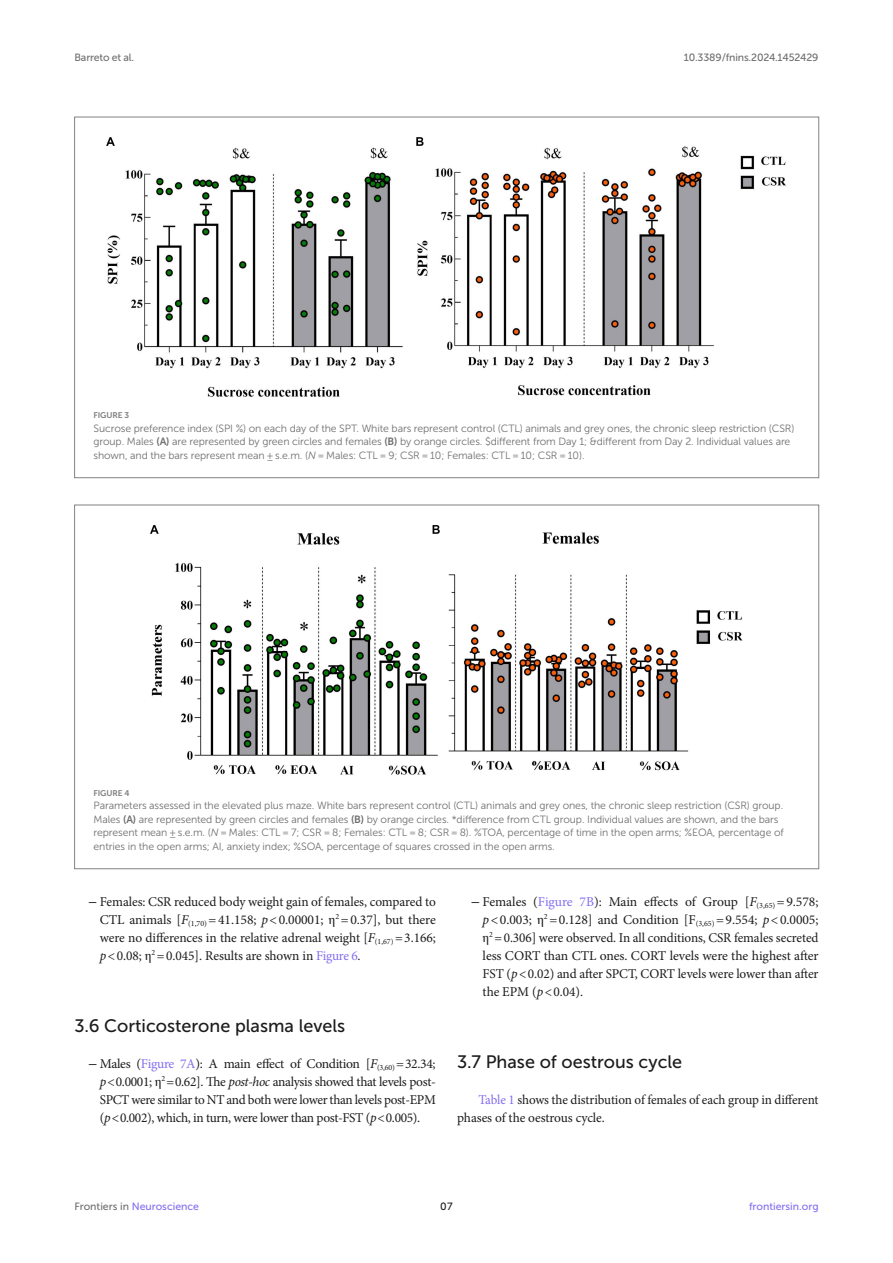
<style>
.page{position:relative;width:893px;height:1263px;background:#fff}
.page>*{position:absolute;margin:0;border:0;box-sizing:border-box;transform-origin:0 0}
.HEAD_2{font:18px "Museo Sans 500";color:#1b1c1b}
.BL_BLW{font:13.5px/18px "Minion Pro";letter-spacing:-.01em;color:#1b1c1b;text-align:justify}
.BL_MID{font:13.5px/18px "Minion Pro";letter-spacing:-.025em;color:#1b1c1b;text-align:justify}
.TEXT_FLUSH{font:13.5px/18px "Minion Pro";letter-spacing:-.01em;color:#1b1c1b}
.FIG_LEG{font:10.5px/13.5px "Museo Sans 300";letter-spacing:-.01em;color:#706f70}
.t1{font:10.5px "Museo Sans 500";letter-spacing:-.015em;color:#706f70}
.t2{font:10.5px "Museo Sans 500";color:#856df0}
.t3{font:10.5px "Museo Sans 500";color:#1b1c1b}
.FIG_HD{font:8.25px "Museo Sans 700";letter-spacing:-.01em;color:#7e7f7f}
.s1{font-family:"Museo Sans 700"}
.s2{font-style:italic}
.s3{font-family:"STIX General"}
.s4{color:#856df0}
.s5{color:#706f70}
</style>
<div class="page">
<img style="left:106px;top:137px;width:680px;height:260px">
<img style="left:150px;top:525px;width:593px;height:250px">
<p class="t1" style="left:74px;top:51px;width:61px">Barreto et al.</p>
<p class="t1" style="left:684px;top:51px;width:136px">10.3389/fnins.2024.1452429</p>
<p class="FIG_HD" style="left:94px;top:411px;width:37px">FIGURE 3</p>
<p class="FIG_LEG" style="left:94px;top:421px;width:702px">Sucrose preference index (SPI %) on each day of the SPT. White bars represent control (CTL) animals and grey ones, the chronic sleep restriction (CSR) group. Males <span class="s1">(A)</span> are represented by green circles and females <span class="s1">(B)</span> by orange circles. $different from Day 1; &amp;different from Day 2. Individual values are shown, and the bars represent mean ± s.e.m. (<span class="s2">N</span> = Males: CTL = 9; CSR = 10; Females: CTL = 10; CSR = 10).</p>
<p class="FIG_HD" style="left:94px;top:788px;width:37px">FIGURE 4</p>
<p class="FIG_LEG" style="left:94px;top:799px;width:692px">Parameters assessed in the elevated plus maze. White bars represent control (CTL) animals and grey ones, the chronic sleep restriction (CSR) group.<br>Males <span class="s1">(A)</span> are represented by green circles and females <span class="s1">(B)</span> by orange circles. *difference from CTL group. Individual values are shown, and the bars represent mean ± s.e.m. (<span class="s2">N</span> = Males: CTL = 7; CSR = 8; Females: CTL = 8; CSR = 8). %TOA, percentage of time in the open arms; %EOA, percentage of entries in the open arms; AI, anxiety index; %SOA, percentage of squares crossed in the open arms.</p>
<p class="BL_BLW" style="left:100px;top:893px;width:337px;text-indent:-12px"><span class="s3">−</span> Females: CSR reduced body weight gain of females, compared to CTL animals [<span class="s2">F</span><sub>(1,70)</sub> =41.158; <span class="s2">p</span>&lt;0.00001; <span class="s3">η</span><sup>2</sup> =0.37], but there were no differences in the relative adrenal weight [<span class="s2">F</span><sub>(1,67)</sub> =3.166; <span class="s2">p</span>&lt;0.08; <span class="s3">η</span><sup>2</sup> =0.045]. Results are shown in <span class="s4">Figure 6</span>.</p>
<p class="HEAD_2" style="left:74px;top:1016px;width:272px">3.6 Corticosterone plasma levels</p>
<p class="BL_MID" style="left:100px;top:1055px;width:337px;text-indent:-12px"><span class="s3">−</span> Males (<span class="s4">Figure 7A</span>): A main effect of Condition [<span class="s2">F</span><sub>(3,60)</sub> =32.34; <span class="s2">p</span>&lt;0.0001; <span class="s3">η</span><sup>2</sup> =0.62]. The <span class="s2">post-hoc</span> analysis showed that levels post-SPCT were similar to NT and both were lower than levels post-EPM (<span class="s2">p</span>&lt;0.002), which, in turn, were lower than post-FST (<span class="s2">p</span>&lt;0.005).</p>
<p class="BL_BLW" style="left:483px;top:893px;width:337px;text-indent:-12px"><span class="s3">−</span> Females (<span class="s4">Figure 7B</span>): Main effects of Group [<span class="s2">F</span><sub>(3,65)</sub> =9.578; <span class="s2">p</span>&lt;0.003; <span class="s3">η</span><sup>2</sup> =0.128] and Condition [F<sub>(3,65)</sub> =9.554; <span class="s2">p</span>&lt;0.0005; <span class="s3">η</span><sup>2</sup> =0.306] were observed. In all conditions, CSR females secreted less CORT than CTL ones. CORT levels were the highest after FST (<span class="s2">p</span>&lt;0.02) and after SPCT, CORT levels were lower than after the EPM (<span class="s2">p</span>&lt;0.04).</p>
<p class="HEAD_2" style="left:457px;top:1052px;width:227px">3.7 Phase of oestrous cycle</p>
<p class="TEXT_FLUSH" style="left:457px;top:1091px;width:363px;text-indent:21px"><span class="s4">Table 1</span> shows the distribution of females of each group in different phases of the oestrous cycle.</p>
<p class="t2" style="left:74px;top:1200px;width:126px"><span class="s5">Frontiers in</span> Neuroscience</p>
<p class="t3" style="left:440px;top:1200px;width:14px">07</p>
<p class="t2" style="left:749px;top:1200px;width:71px">frontiersin.org</p>
</div>
